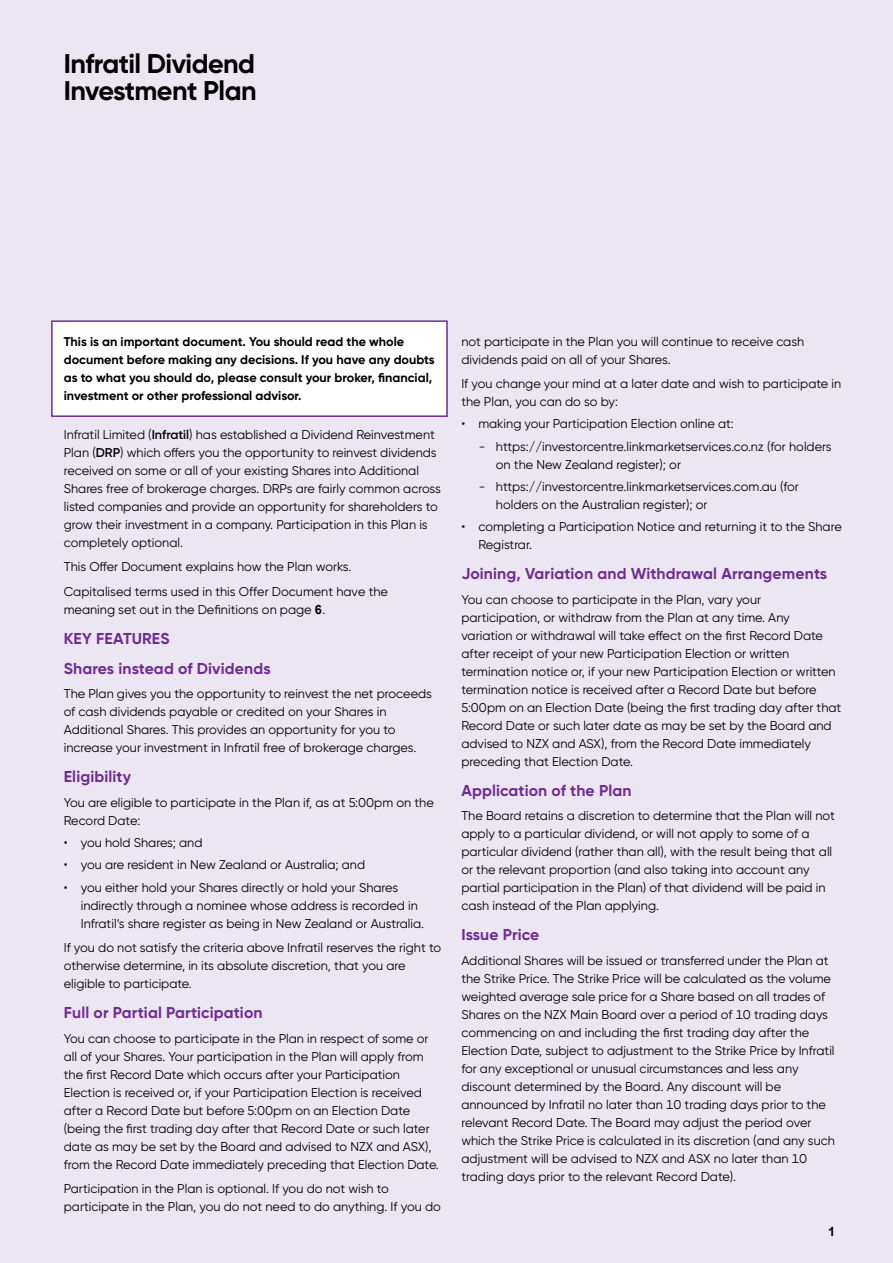
<style>
.page{position:relative;width:893px;height:1263px;background:#ece6f3}
.page>*{position:absolute;margin:0;border:0;box-sizing:border-box;transform-origin:0 0}
.t1{font:700 27px/27px "Gilroy";letter-spacing:-.02em;color:#000}
.t2{font:700 15.75px/30.2px "Gilroy";letter-spacing:.01em;color:#6f2c91}
.t3{font:12.75px/18px "Gilroy";color:#000}
.t4{font:700 12.75px "Arial";color:#000}
.t5{font:700 12.6px/18px "Gilroy";color:#000}
.s1{font-weight:600}
.s2{font-family:"Arial";font-weight:700}
.s3{font-family:"Arial"}
</style>
<div class="page">
<div style="left:51px;top:320px;width:397px;height:97px;background:#fff;border:2px solid #6f2c91"></div>
<h1 class="t1" style="left:64px;top:50px;width:194px">Infratil Dividend<br>Investment Plan</h1>
<p class="t5" style="left:64px;top:332px;width:372px">This is an important document. You should read the whole document before making any decisions. If you have any doubts as to what you should do, please consult your broker, financial, investment or other professional advisor.</p>
<p class="t3" style="left:64px;top:425px;width:378px">Infratil Limited (<span class="s1">Infratil</span>) has established a Dividend Reinvestment Plan (<span class="s1">DRP</span>) which offers you the opportunity to reinvest dividends received on some or all of your existing Shares into Additional Shares free of brokerage charges. DRPs are fairly common across listed companies and provide an opportunity for shareholders to grow their investment in a company. Participation in this Plan is completely optional.</p>
<p class="t3" style="left:64px;top:554px;width:326px;line-height:24.5px">This Offer Document explains how the Plan works.<br>Capitalised terms used in this Offer Document have the</p>
<p class="t3" style="left:64px;top:600px;width:263px">meaning set out in the Definitions on page <span class="s2">6</span><span class="s3">.</span></p>
<p class="t2" style="left:64px;top:623px;width:208px">KEY FEATURES<br>Shares instead of Dividends</p>
<p class="t3" style="left:64px;top:685px;width:370px">The Plan gives you the opportunity to reinvest the net proceeds of cash dividends payable or credited on your Shares in Additional Shares. This provides an opportunity for you to increase your investment in Infratil free of brokerage charges.</p>
<p class="t2" style="left:64px;top:762px;width:69px">Eligibility</p>
<p class="t3" style="left:64px;top:793px;width:371px">You are eligible to participate in the Plan if, as at 5:00pm on the<br>Record Date:</p>
<p class="t3" style="left:64px;top:833px;width:140px">• you hold Shares; and</p>
<p class="t3" style="left:64px;top:856px;width:303px">• you are resident in New Zealand or Australia; and</p>
<p class="t3" style="left:81px;top:878px;width:345px;text-indent:-17px">• you either hold your Shares directly or hold your Shares indirectly through a nominee whose address is recorded in<br>Infratil’s share register as being in New Zealand or Australia.</p>
<p class="t3" style="left:64px;top:938px;width:379px">If you do not satisfy the criteria above Infratil reserves the right to otherwise determine, in its absolute discretion, that you are eligible to participate.</p>
<p class="t2" style="left:64px;top:997px;width:200px">Full or Partial Participation</p>
<p class="t3" style="left:64px;top:1029px;width:377px">You can choose to participate in the Plan in respect of some or all of your Shares. Your participation in the Plan will apply from the first Record Date which occurs after your Participation Election is received or, if your Participation Election is received after a Record Date but before 5:00pm on an Election Date (being the first trading day after that Record Date or such later date as may be set by the Board and advised to NZX and ASX), from the Record Date immediately preceding that Election Date.</p>
<p class="t3" style="left:64px;top:1179px;width:379px">Participation in the Plan is optional. If you do not wish to participate in the Plan, you do not need to do anything. If you do</p>
<p class="t3" style="left:461px;top:332px;width:344px">not participate in the Plan you will continue to receive cash dividends paid on all of your Shares.</p>
<p class="t3" style="left:461px;top:374px;width:381px">If you change your mind at a later date and wish to participate in the Plan, you can do so by:</p>
<p class="t3" style="left:461px;top:415px;width:274px">• making your Participation Election online at:</p>
<p class="t3" style="left:496px;top:437px;width:337px;text-indent:-17px">- https://investorcentre.linkmarketservices.co.nz (for holders on the New Zealand register); or</p>
<p class="t3" style="left:496px;top:477px;width:305px;text-indent:-17px">- https://investorcentre.linkmarketservices.com.au (for holders on the Australian register); or</p>
<p class="t3" style="left:478px;top:517px;width:365px;text-indent:-17px">• completing a Participation Notice and returning it to the Share<br>Registrar.</p>
<p class="t2" style="left:461px;top:559px;width:367px">Joining, Variation and Withdrawal Arrangements</p>
<p class="t3" style="left:461px;top:590px;width:381px">You can choose to participate in the Plan, vary your participation, or withdraw from the Plan at any time. Any variation or withdrawal will take effect on the first Record Date after receipt of your new Participation Election or written termination notice or, if your new Participation Election or written termination notice is received after a Record Date but before 5:00pm on an Election Date (being the first trading day after that Record Date or such later date as may be set by the Board and advised to NZX and ASX), from the Record Date immediately preceding that Election Date.</p>
<p class="t2" style="left:461px;top:775px;width:172px">Application of the Plan</p>
<p class="t3" style="left:461px;top:806px;width:375px">The Board retains a discretion to determine that the Plan will not apply to a particular dividend, or will not apply to some of a particular dividend (rather than all), with the result being that all or the relevant proportion (and also taking into account any partial participation in the Plan) of that dividend will be paid in cash instead of the Plan applying.</p>
<p class="t2" style="left:461px;top:920px;width:80px">Issue Price</p>
<p class="t3" style="left:461px;top:951px;width:375px">Additional Shares will be issued or transferred under the Plan at the Strike Price. The Strike Price will be calculated as the volume weighted average sale price for a Share based on all trades of Shares on the NZX Main Board over a period of 10 trading days commencing on and including the first trading day after the Election Date, subject to adjustment to the Strike Price by Infratil for any exceptional or unusual circumstances and less any discount determined by the Board. Any discount will be announced by Infratil no later than 10 trading days prior to the relevant Record Date. The Board may adjust the period over which the Strike Price is calculated in its discretion (and any such adjustment will be advised to NZX and ASX no later than 10 trading days prior to the relevant Record Date).</p>
<p class="t4" style="left:828px;top:1223px;width:9px">1</p>
</div>
